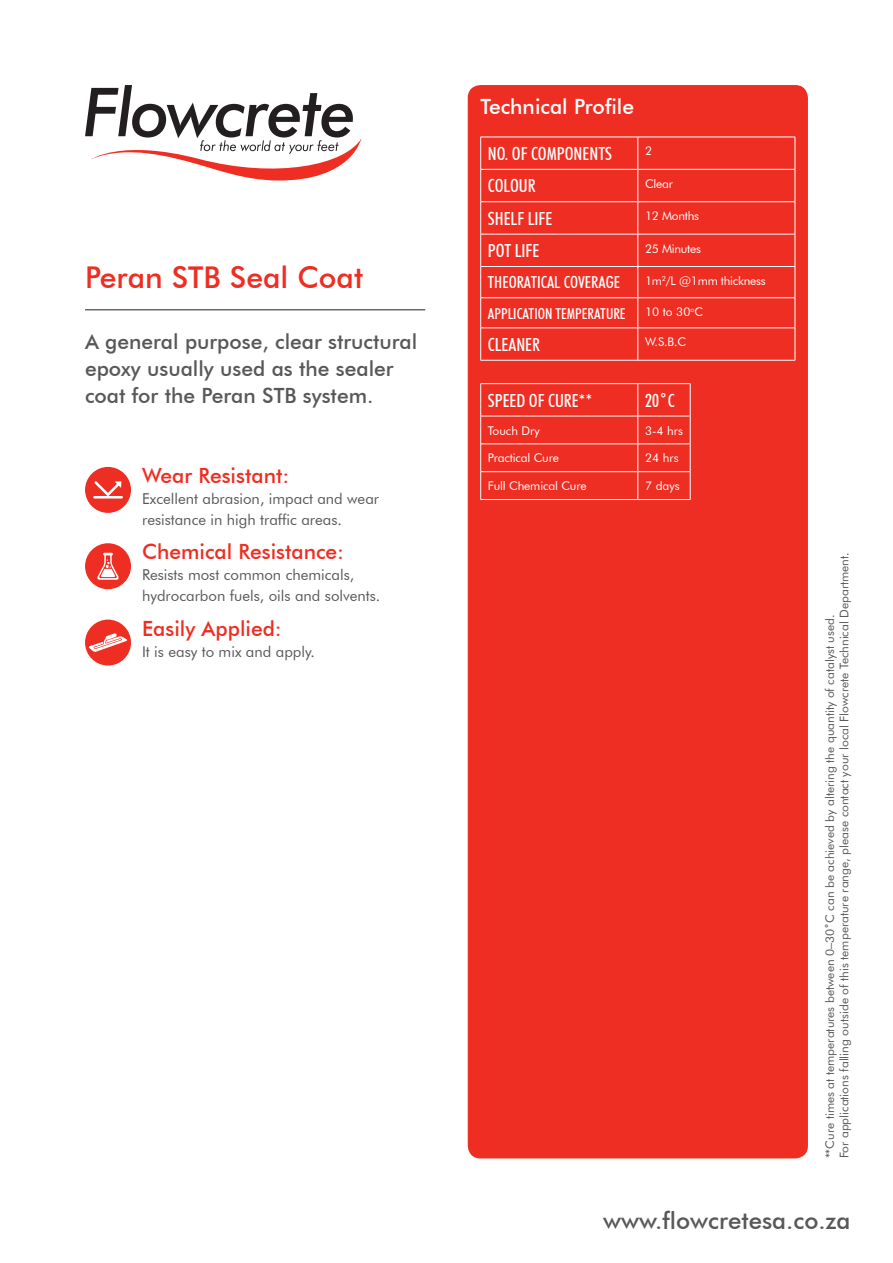
<style>
.page{position:relative;width:893px;height:1263px;background:#fff}
.page>*{position:absolute;margin:0;border:0;box-sizing:border-box;transform-origin:0 0}
.t1{font:500 30px "Futura BT";color:#ee2e22}
.t2{font:500 24px "Futura BT";color:#57585a}
.t3{font:500 21px/27px "Futura BT";color:#57585a}
.t4{font:500 21px "Futura BT";color:#ee2e22}
.t5{font:500 21px "Futura BT";color:#fff}
.t6{font:500 condensed 18px "Futura BT";color:#fff}
.t7{font:500 condensed 16.5px "Futura BT";color:#fff}
.t8{font:15px/21px "Futura BT";color:#57585a}
.t9{font:500 condensed 15px "Futura BT";color:#fff}
.t10{font:12px/14.4px "Futura BT";color:#57585a}
.t11{font:12px "Futura BT";letter-spacing:-.01em;color:#fff}
</style>
<div class="page">
<svg style="left:85px;top:85px;width:276px;height:96px"></svg>
<div style="left:468px;top:85px;width:340px;height:1073px;background:#ee2e22;border-radius:13px"></div>
<hr style="left:480px;top:234px;width:158px;height:1px;background:#fff">
<hr style="left:638px;top:234px;width:157px;height:1px;background:#fff">
<hr style="left:480px;top:266px;width:158px;height:1px;background:#fff">
<hr style="left:638px;top:266px;width:157px;height:1px;background:#fff">
<hr style="left:480px;top:297px;width:158px;height:1px;background:#fff">
<hr style="left:480px;top:298px;width:1px;height:30px;background:#fff">
<hr style="left:638px;top:297px;width:157px;height:1px;background:#fff">
<hr style="left:638px;top:298px;width:1px;height:30px;background:#fff">
<hr style="left:795px;top:298px;width:1px;height:30px;background:#fff">
<hr style="left:480px;top:328px;width:158px;height:1px;background:#fff">
<hr style="left:480px;top:328px;width:1px;height:32px;background:#fff">
<hr style="left:638px;top:328px;width:157px;height:1px;background:#fff">
<hr style="left:638px;top:328px;width:1px;height:32px;background:#fff">
<hr style="left:795px;top:328px;width:1px;height:32px;background:#fff">
<hr style="left:480px;top:360px;width:158px;height:1px;background:#fff">
<hr style="left:638px;top:360px;width:157px;height:1px;background:#fff">
<hr style="left:480px;top:201px;width:158px;height:1px;background:#fff">
<hr style="left:480px;top:202px;width:1px;height:32px;background:#fff">
<hr style="left:638px;top:201px;width:157px;height:1px;background:#fff">
<hr style="left:638px;top:202px;width:1px;height:32px;background:#fff">
<hr style="left:795px;top:202px;width:1px;height:32px;background:#fff">
<hr style="left:480px;top:234px;width:1px;height:32px;background:#fff">
<hr style="left:638px;top:234px;width:1px;height:32px;background:#fff">
<hr style="left:795px;top:234px;width:1px;height:32px;background:#fff">
<hr style="left:480px;top:267px;width:1px;height:31px;background:#fff">
<hr style="left:638px;top:267px;width:1px;height:31px;background:#fff">
<hr style="left:795px;top:267px;width:1px;height:31px;background:#fff">
<hr style="left:480px;top:137px;width:158px;height:1px;background:#fff">
<hr style="left:480px;top:137px;width:1px;height:32px;background:#fff">
<hr style="left:638px;top:137px;width:157px;height:1px;background:#fff">
<hr style="left:638px;top:137px;width:1px;height:32px;background:#fff">
<hr style="left:795px;top:137px;width:1px;height:32px;background:#fff">
<hr style="left:480px;top:169px;width:158px;height:1px;background:#fff">
<hr style="left:480px;top:170px;width:1px;height:32px;background:#fff">
<hr style="left:638px;top:169px;width:157px;height:1px;background:#fff">
<hr style="left:638px;top:170px;width:1px;height:32px;background:#fff">
<hr style="left:795px;top:170px;width:1px;height:32px;background:#fff">
<hr style="left:480px;top:383px;width:158px;height:1px;background:#fff">
<hr style="left:480px;top:384px;width:1px;height:32px;background:#fff">
<hr style="left:638px;top:383px;width:52px;height:1px;background:#fff">
<hr style="left:638px;top:384px;width:1px;height:32px;background:#fff">
<hr style="left:690px;top:384px;width:1px;height:32px;background:#fff">
<hr style="left:480px;top:416px;width:158px;height:1px;background:#fff">
<hr style="left:638px;top:416px;width:52px;height:1px;background:#fff">
<hr style="left:480px;top:444px;width:158px;height:1px;background:#fff">
<hr style="left:638px;top:444px;width:52px;height:1px;background:#fff">
<hr style="left:480px;top:471px;width:158px;height:1px;background:#fff">
<svg style="left:480px;top:416px;width:1px;height:83px"></svg>
<hr style="left:638px;top:471px;width:52px;height:1px;background:#fff">
<svg style="left:638px;top:416px;width:1px;height:83px"></svg>
<svg style="left:690px;top:416px;width:1px;height:83px"></svg>
<hr style="left:480px;top:499px;width:158px;height:1px;background:#fff">
<hr style="left:638px;top:499px;width:52px;height:1px;background:#fff">
<hr style="left:85px;top:310px;width:340px;height:1px;background:#231f20">
<div style="left:85px;top:543px;width:46px;height:46px;background:#ee2e22;border-radius:50%"></div>
<svg style="left:97px;top:553px;width:22px;height:27px"></svg>
<div style="left:85px;top:467px;width:46px;height:46px;background:#ee2e22;border-radius:50%"></div>
<hr style="left:93px;top:496px;width:30px;height:2px;background:#fff">
<svg style="left:94px;top:481px;width:27px;height:15px"></svg>
<div style="left:85px;top:620px;width:46px;height:45px;background:#ee2e22;border-radius:50%"></div>
<svg style="left:89px;top:633px;width:38px;height:19px"></svg>
<p class="t1" style="left:85px;top:259px;width:280px">Peran STB Seal Coat</p>
<p class="t3" style="left:85px;top:328px;width:334px">A general purpose, clear structural epoxy usually used as the sealer coat for the Peran STB system.</p>
<p class="t4" style="left:142px;top:462px;width:149px">Wear Resistant:</p>
<p class="t8" style="left:142px;top:488px;width:239px">Excellent abrasion, impact and wear</p>
<p class="t8" style="left:142px;top:509px;width:201px">resistance in high traffic areas.</p>
<p class="t4" style="left:142px;top:539px;width:204px">Chemical Resistance:</p>
<p class="t8" style="left:142px;top:564px;width:240px">Resists most common chemicals, hydrocarbon fuels, oils and solvents.</p>
<p class="t4" style="left:142px;top:615px;width:141px">Easily Applied:</p>
<p class="t8" style="left:142px;top:641px;width:174px">It is easy to mix and apply.</p>
<p class="t5" style="left:480px;top:94px;width:155px">Technical Profile</p>
<p class="t6" style="left:488px;top:143px;width:126px">NO. OF COMPONENTS</p>
<p class="t11" style="left:645px;top:144px;width:9px">2</p>
<p class="t6" style="left:488px;top:175px;width:49px">COLOUR</p>
<p class="t11" style="left:645px;top:176px;width:29px">Clear</p>
<p class="t6" style="left:488px;top:207px;width:66px">SHELF LIFE</p>
<p class="t11" style="left:645px;top:209px;width:56px">12 Months</p>
<p class="t6" style="left:488px;top:240px;width:53px">POT LIFE</p>
<p class="t11" style="left:645px;top:241px;width:57px">25 Minutes</p>
<p class="t7" style="left:488px;top:273px;width:134px">THEORATICAL COVERAGE</p>
<p class="t11" style="left:645px;top:273px;width:122px">1m<sup>2</sup>/L @1mm thickness</p>
<p class="t9" style="left:488px;top:304px;width:139px">APPLICATION TEMPERATURE</p>
<p class="t11" style="left:645px;top:305px;width:60px">10 to 30<sup>o</sup>C</p>
<p class="t6" style="left:488px;top:334px;width:54px">CLEANER</p>
<p class="t11" style="left:645px;top:335px;width:43px">W.S.B.C</p>
<p class="t6" style="left:488px;top:389px;width:106px">SPEED OF CURE**</p>
<p class="t6" style="left:645px;top:389px;width:31px">20˚C</p>
<p class="t11" style="left:488px;top:423px;width:53px">Touch Dry</p>
<p class="t11" style="left:645px;top:423px;width:39px">3-4 hrs</p>
<p class="t11" style="left:488px;top:451px;width:73px">Practical Cure</p>
<p class="t11" style="left:645px;top:451px;width:35px">24 hrs</p>
<p class="t11" style="left:488px;top:479px;width:100px">Full Chemical Cure</p>
<p class="t11" style="left:645px;top:479px;width:36px">7 days</p>
<p class="t10" style="left:822px;top:1158px;width:608px;rotate:-90deg">**Cure times at temperatures between 0–30˚C can be achieved by altering the quantity of catalyst used.<br>For applications falling outside of this temperature range, please contact your local Flowcrete Technical Department.</p>
<h2 class="t2" style="left:603px;top:1206px;width:249px">www.flowcretesa.co.za</h2>
</div>
